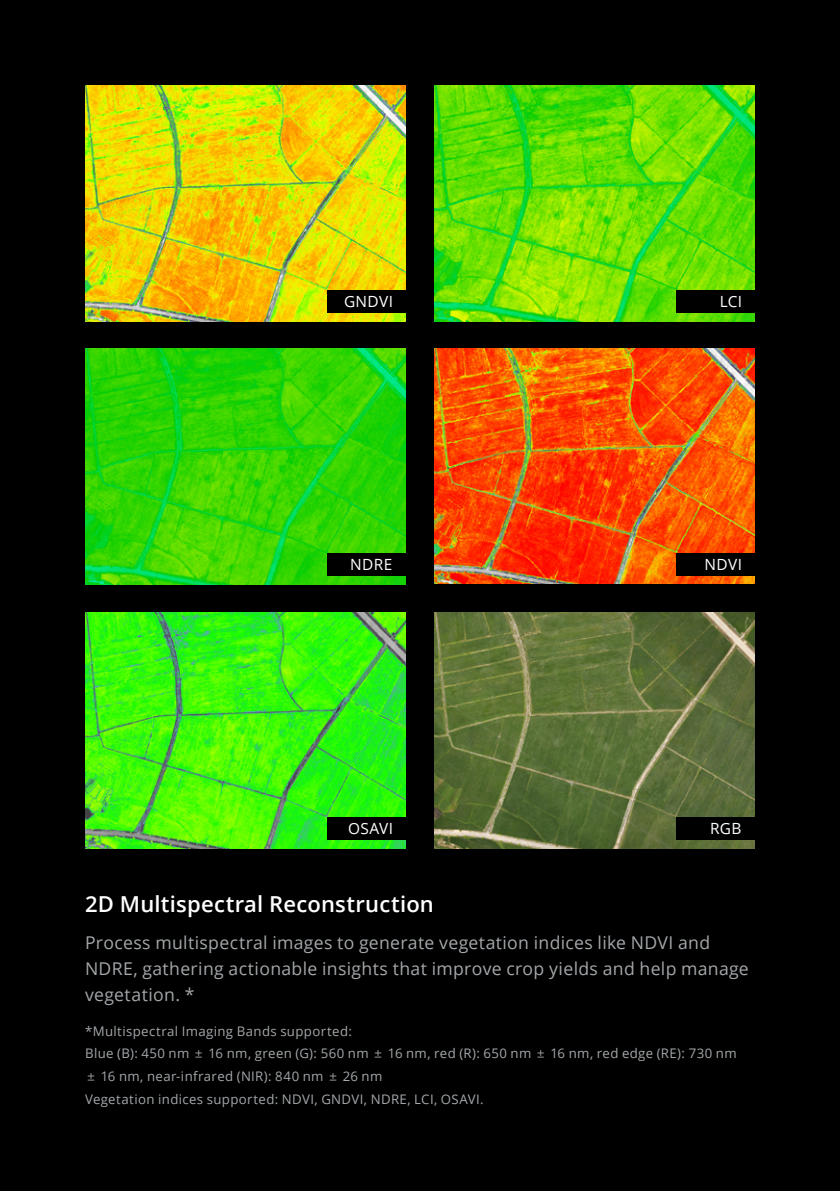
<style>
.page{position:relative;width:840px;height:1191px;background:#fff}
.page>*{position:absolute;margin:0;border:0;box-sizing:border-box;transform-origin:0 0}
.t1{font:600 22px "Open Sans";letter-spacing:.01em;color:#fff}
.t2{font:17.6px/26px "Open Sans";letter-spacing:.02em;color:#a4a8ab}
.t3{font:15.4px "Open Sans";letter-spacing:.02em;color:#fff}
.t4{font:13.2px/22.6px "Open Sans";letter-spacing:.025em;color:#a4a8ab}
.s1{font-family:"FZLTHJW GB1 0";font-size:12px}
</style>
<div class="page">
<div style="left:0;top:0;width:839px;height:1191px;background:#000"></div>
<img style="left:85px;top:349px;width:320px;height:235px">
<img style="left:434px;top:349px;width:320px;height:235px">
<img style="left:434px;top:85px;width:320px;height:236px">
<img style="left:85px;top:85px;width:320px;height:236px">
<img style="left:85px;top:612px;width:320px;height:236px">
<img style="left:434px;top:612px;width:320px;height:236px">
<div style="left:327px;top:290px;width:86px;height:22px;background:#000"></div>
<div style="left:327px;top:553px;width:86px;height:22px;background:#000"></div>
<div style="left:327px;top:818px;width:86px;height:22px;background:#000"></div>
<div style="left:675px;top:290px;width:89px;height:22px;background:#000"></div>
<div style="left:675px;top:553px;width:97px;height:22px;background:#000"></div>
<div style="left:675px;top:818px;width:89px;height:22px;background:#000"></div>
<p class="t3" style="left:344px;top:291px;width:50px">GNDVI</p>
<p class="t3" style="left:350px;top:554px;width:43px">NDRE</p>
<p class="t3" style="left:719px;top:291px;width:24px">LCI</p>
<p class="t3" style="left:704px;top:553px;width:39px">NDVI</p>
<p class="t3" style="left:348px;top:818px;width:46px">OSAVI</p>
<p class="t3" style="left:709px;top:817px;width:33px">RGB</p>
<h1 class="t1" style="left:85px;top:888px;width:350px">2D Multispectral Reconstruction</h1>
<h2 class="t2" style="left:85px;top:929px;width:664px">Process multispectral images to generate vegetation indices like NDVI and<br>NDRE, gathering actionable insights that improve crop yields and help manage vegetation. *</h2>
<p class="t4" style="left:85px;top:1019px;width:652px">*Multispectral Imaging Bands supported:<br>Blue (B): 450 nm <span class="s1">±</span> 16 nm, green (G): 560 nm <span class="s1">±</span> 16 nm, red (R): 650 nm <span class="s1">±</span> 16 nm, red edge (RE): 730 nm <span class="s1">±</span> 16 nm, near-infrared (NIR): 840 nm <span class="s1">±</span> 26 nm<br>Vegetation indices supported: NDVI, GNDVI, NDRE, LCI, OSAVI.</p>
</div>
